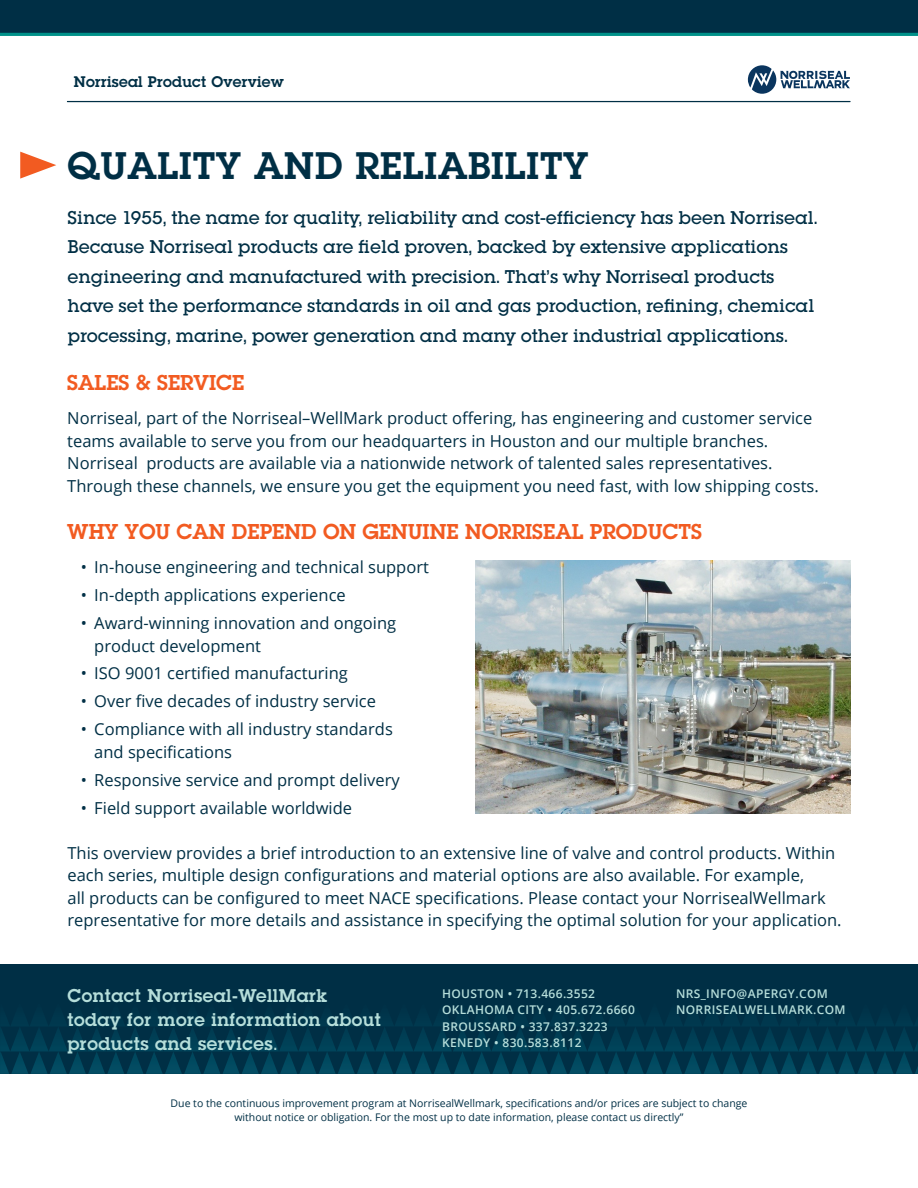
<style>
.page{position:relative;width:918px;height:1188px;background:#fff}
.page>*{position:absolute;margin:0;border:0;box-sizing:border-box;transform-origin:0 0}
.t1{font:600 37.5px "Lubalin Graph Std";letter-spacing:.02em;color:#002f45}
.subhead{font:600 21px "Lubalin Graph Std";color:#f25b21}
.subhead_text{font:500 18px/29.5px "Lubalin Graph Std";color:#002f45}
.pull_quote{font:600 18px/24px "Lubalin Graph Std";letter-spacing:.03em;color:#b6deda}
.text{font:16.5px/22.5px "Open Sans";color:#002f45}
.t2{font:600 15px "Lubalin Graph Std";letter-spacing:.02em;color:#002f45}
.pull_quote-2{font:600 12px "Open Sans";letter-spacing:.03em;color:#b6deda}
.text-2{font:10.5px/13.5px "Open Sans";color:#002f45;text-align:center}
.s1{font-weight:500}
</style>
<div class="page">
<hr style="left:67px;top:101px;width:783px;height:1px;background:#002f45">
<svg style="left:748px;top:65px;width:102px;height:29px"></svg>
<div style="left:0;top:0;width:918px;height:34px;background:#002f45"></div>
<hr style="left:0;top:33px;width:918px;height:3px;background:#009189">
<img style="left:0;top:965px;width:918px;height:109px">
<svg style="left:20px;top:152px;width:36px;height:27px"></svg>
<img style="left:476px;top:561px;width:374px;height:253px">
<p class="t2" style="left:74px;top:71px;width:212px">Norriseal Product Overview</p>
<p class="t1" style="left:68px;top:140px;width:523px">QUALITY AND RELIABILITY</p>
<p class="subhead_text" style="left:68px;top:203px;width:752px">Since 1955, the name for quality, reliability and cost-efficiency has been Norriseal.<br>Because Norriseal products are field proven, backed by extensive applications engineering and manufactured with precision. That’s why Norriseal products have set the performance standards in oil and gas production, refining, chemical processing, marine, power generation and many other industrial applications.</p>
<p class="subhead" style="left:67px;top:368px;width:179px">SALES &amp; SERVICE</p>
<p class="text" style="left:67px;top:406px;width:753px">Norriseal, part of the Norriseal–WellMark product offering, has engineering and customer service teams available to serve you from our headquarters in Houston and our multiple branches.<br>Norriseal products are available via a nationwide network of talented sales representatives.<br>Through these channels, we ensure you get the equipment you need fast, with low shipping costs.</p>
<p class="subhead" style="left:67px;top:518px;width:636px">WHY YOU CAN DEPEND ON GENUINE NORRISEAL PRODUCTS</p>
<p class="text" style="left:81px;top:556px;width:350px">• In-house engineering and technical support</p>
<p class="text" style="left:81px;top:583px;width:266px">• In-depth applications experience</p>
<p class="text" style="left:94px;top:611px;width:303px;text-indent:-14px">• Award-winning innovation and ongoing product development</p>
<p class="text" style="left:81px;top:662px;width:269px">• ISO 9001 certified manufacturing</p>
<p class="text" style="left:81px;top:690px;width:297px">• Over five decades of industry service</p>
<p class="text" style="left:94px;top:718px;width:300px;text-indent:-14px">• Compliance with all industry standards and specifications</p>
<p class="text" style="left:81px;top:768px;width:320px">• Responsive service and prompt delivery</p>
<p class="text" style="left:81px;top:796px;width:273px">• Field support available worldwide</p>
<p class="text" style="left:68px;top:841px;width:776px">This overview provides a brief introduction to an extensive line of valve and control products. Within each series, multiple design configurations and material options are also available. For example,<br>all products can be configured to meet NACE specifications. Please contact your NorrisealWellmark representative for more details and assistance in specifying the optimal solution for your application.</p>
<p class="pull_quote" style="left:68px;top:983px;width:315px">Contact Norriseal-WellMark today for more information about products and services<span class="s1">.</span></p>
<p class="pull_quote-2" style="left:442px;top:985px;width:155px">HOUSTON • 713.466.3552</p>
<p class="pull_quote-2" style="left:442px;top:1002px;width:194px">OKLAHOMA CITY • 405.672.6660</p>
<p class="pull_quote-2" style="left:442px;top:1018px;width:167px">BROUSSARD • 337.837.3223</p>
<p class="pull_quote-2" style="left:442px;top:1035px;width:141px">KENEDY • 830.583.8112</p>
<p class="pull_quote-2" style="left:676px;top:985px;width:153px">NRS_INFO@APERGY.COM</p>
<p class="pull_quote-2" style="left:676px;top:1002px;width:171px">NORRISEALWELLMARK.COM</p>
<p class="text-2" style="left:171px;top:1096px;width:578px">Due to the continuous improvement program at NorrisealWellmark, specifications and/or prices are subject to change without notice or obligation. For the most up to date information, please contact us directly”</p>
</div>
